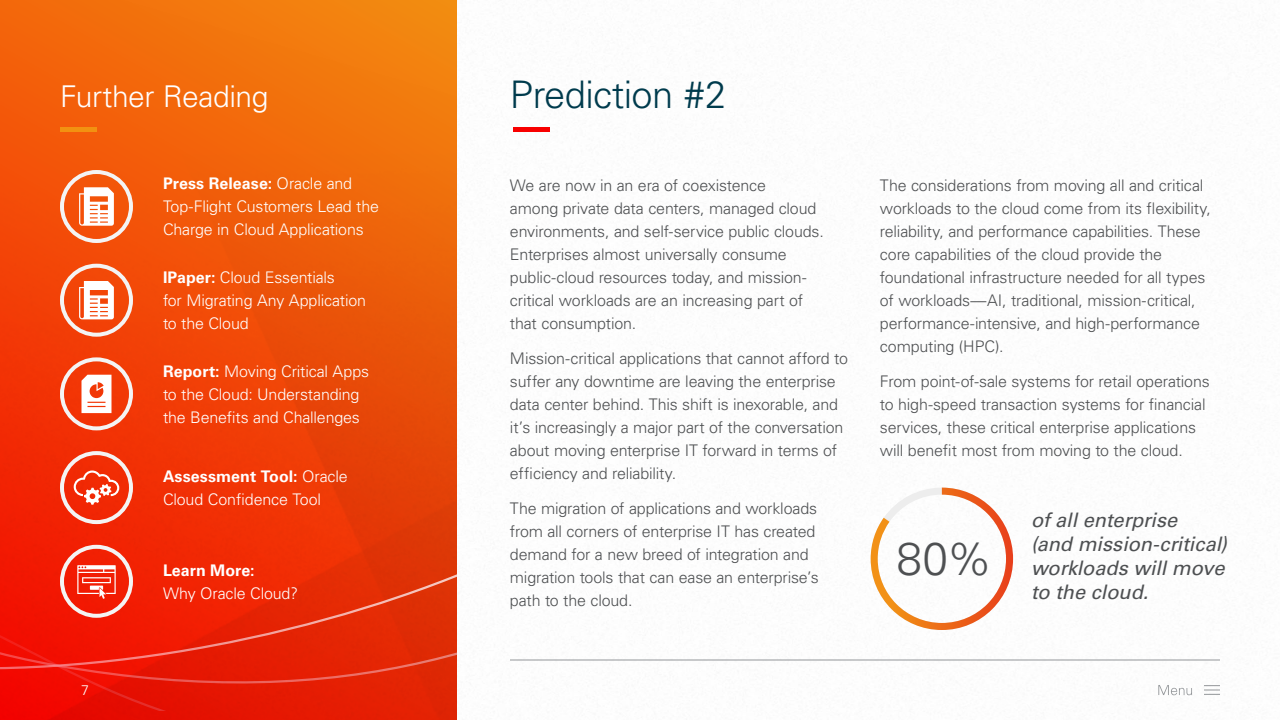
<style>
.page{position:relative;width:1280px;height:720px;background:#fff}
.page>*{position:absolute;margin:0;border:0;box-sizing:border-box;transform-origin:0 0}
.Did_you_know_header{font:300 46px "Univers LT Std";color:#4e5052}
.Page_Header_38_42{font:300 38px "Univers LT Std";letter-spacing:-.015em;color:#003b4d}
.Did_you_know_header-2{font:300 30px "Univers LT Std";letter-spacing:-.015em;color:#fff}
.Body_Copy_16_23{font:italic 20px/24px "Univers LT Std";letter-spacing:-.005em;color:#4e5052}
.Body_Copy_16_23-2{font:300 16px/23px "Univers LT Std";letter-spacing:-.01em;color:#4e5052}
.Body_Copy_16_23-3{font:300 16px/23px "Univers LT Std";letter-spacing:-.01em;color:#fff}
.Sub_head_18_23{font:300 14px "Univers LT Std";color:#fff}
.s1{font-weight:700}
</style>
<div class="page">
<img style="left:0;top:0;width:457px;height:720px">
<svg style="left:0;top:503px;width:457px;height:11px"></svg>
<svg style="left:0;top:514px;width:457px;height:196px"></svg>
<svg style="left:82px;top:375px;width:30px;height:38px"></svg>
<div style="left:60px;top:357px;width:73px;height:73px;border:4px solid #f4f4f4;border-radius:50%"></div>
<svg style="left:74px;top:471px;width:45px;height:34px"></svg>
<div style="left:60px;top:451px;width:73px;height:73px;border:4px solid #f4f4f4;border-radius:50%"></div>
<svg style="left:77px;top:565px;width:39px;height:34px"></svg>
<div style="left:60px;top:545px;width:73px;height:73px;border:4px solid #f4f4f4;border-radius:50%"></div>
<svg style="left:79px;top:281px;width:35px;height:38px"></svg>
<div style="left:60px;top:264px;width:73px;height:73px;border:4px solid #f4f4f4;border-radius:50%"></div>
<svg style="left:79px;top:187px;width:35px;height:39px"></svg>
<div style="left:60px;top:170px;width:73px;height:73px;border:4px solid #f4f4f4;border-radius:50%"></div>
<div style="left:60px;top:127px;width:37px;height:5px;background:#f29111"></div>
<div style="left:513px;top:127px;width:37px;height:5px;background:#f80000"></div>
<hr style="left:510px;top:660px;width:710px;height:1px;background:#939699">
<svg style="left:871px;top:488px;width:142px;height:142px"></svg>
<svg style="left:1158px;top:685px;width:62px;height:10px"></svg>
<p class="Did_you_know_header-2" style="left:60px;top:78px;width:210px">Further Reading</p>
<p class="Body_Copy_16_23-3" style="left:163px;top:172px;width:218px"><span class="s1">Press Release:</span> Oracle and<br>Top-Flight Customers Lead the<br>Charge in Cloud Applications</p>
<p class="Body_Copy_16_23-3" style="left:163px;top:266px;width:205px"><span class="s1">IPaper:</span> Cloud Essentials<br>for Migrating Any Application to the Cloud</p>
<p class="Body_Copy_16_23-3" style="left:163px;top:360px;width:208px"><span class="s1">Report:</span> Moving Critical Apps to the Cloud: Understanding the Benefits and Challenges</p>
<p class="Body_Copy_16_23-3" style="left:163px;top:465px;width:186px"><span class="s1">Assessment Tool:</span> Oracle<br>Cloud Confidence Tool</p>
<p class="Sub_head_18_23" style="left:81px;top:682px;width:9px">7</p>
<p class="Body_Copy_16_23-3" style="left:163px;top:558px;width:137px"><span class="s1">Learn More:<br></span>Why Oracle Cloud?</p>
<p class="Page_Header_38_42" style="left:510px;top:71px;width:218px">Prediction #2</p>
<p class="Body_Copy_16_23-2" style="left:510px;top:173px;width:315px">We are now in an era of coexistence<br>among private data centers, managed cloud environments, and self-service public clouds.<br>Enterprises almost universally consume public-cloud resources today, and mission&shy;critical workloads are an increasing part of that consumption.</p>
<p class="Body_Copy_16_23-2" style="left:510px;top:346px;width:339px">Mission-critical applications that cannot afford to suffer any downtime are leaving the enterprise data center behind. This shift is inexorable, and it’s increasingly a major part of the conversation about moving enterprise IT forward in terms of efficiency and reliability.</p>
<p class="Body_Copy_16_23-2" style="left:510px;top:496px;width:310px">The migration of applications and workloads from all corners of enterprise IT has created demand for a new breed of integration and migration tools that can ease an enterprise’s path to the cloud.</p>
<p class="Body_Copy_16_23-2" style="left:880px;top:173px;width:332px">The considerations from moving all and critical workloads to the cloud come from its flexibility, reliability, and performance capabilities. These core capabilities of the cloud provide the foundational infrastructure needed for all types of workloads—AI, traditional, mission-critical, performance-intensive, and high-performance computing (HPC).</p>
<p class="Body_Copy_16_23-2" style="left:880px;top:369px;width:331px">From point-of-sale systems for retail operations to high-speed transaction systems for financial services, these critical enterprise applications will benefit most from moving to the cloud.</p>
<p class="Did_you_know_header" style="left:896px;top:531px;width:97px">80%</p>
<p class="Body_Copy_16_23" style="left:1031px;top:508px;width:197px">of all enterprise<br>(and mission-critical) workloads will move to the cloud.</p>
</div>
